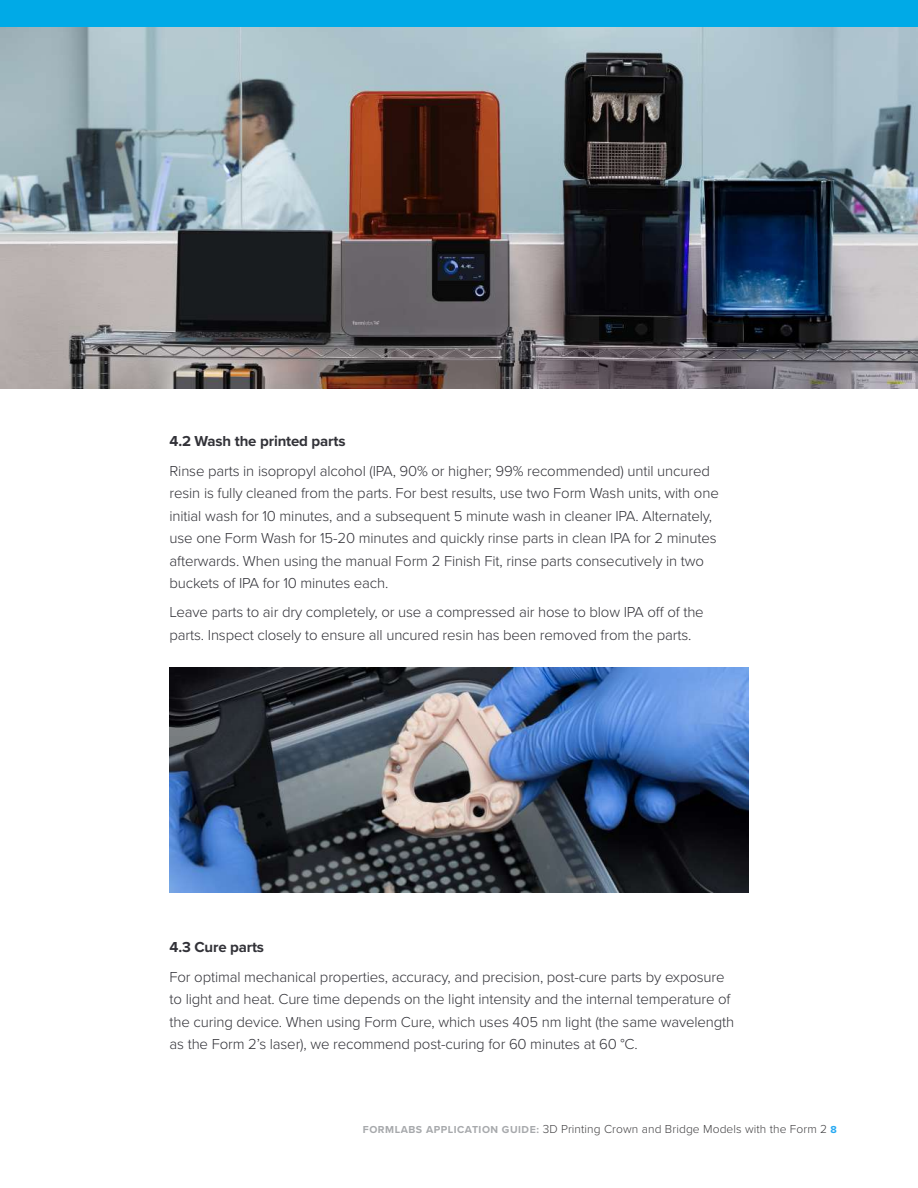
<style>
.page{position:relative;width:918px;height:1188px;background:#fff}
.page>*{position:absolute;margin:0;border:0;box-sizing:border-box;transform-origin:0 0}
.t1{font:300 15px/22.5px "Proxima Nova";letter-spacing:-.01em;color:#323238}
.t2{font:700 15px "Proxima Nova";letter-spacing:-.01em;color:#323238}
.t3{font:300 12px "Proxima Nova";letter-spacing:.01em;color:#414042}
.s1{font-weight:700;font-size:10.5px;color:#a7a9ac}
.s2{font-weight:700;font-size:10.5px;color:#26a9f2}
</style>
<div class="page">
<div style="left:0;top:0;width:918px;height:27px;background:#00aae7"></div>
<img style="left:0;top:27px;width:918px;height:362px">
<img style="left:170px;top:668px;width:578px;height:225px">
<p class="t2" style="left:170px;top:430px;width:177px">4.2 Wash the printed parts</p>
<p class="t1" style="left:170px;top:459px;width:551px">Rinse parts in isopropyl alcohol (IPA, 90% or higher; 99% recommended) until uncured resin is fully cleaned from the parts. For best results, use two Form Wash units, with one initial wash for 10 minutes, and a subsequent 5 minute wash in cleaner IPA. Alternately, use one Form Wash for 15-20 minutes and quickly rinse parts in clean IPA for 2 minutes afterwards. When using the manual Form 2 Finish Fit, rinse parts consecutively in two buckets of IPA for 10 minutes each.</p>
<p class="t1" style="left:170px;top:600px;width:536px">Leave parts to air dry completely, or use a compressed air hose to blow IPA off of the parts. Inspect closely to ensure all uncured resin has been removed from the parts.</p>
<p class="t2" style="left:170px;top:936px;width:96px">4.3 Cure parts</p>
<p class="t1" style="left:170px;top:965px;width:566px">For optimal mechanical properties, accuracy, and precision, post-cure parts by exposure to light and heat. Cure time depends on the light intensity and the internal temperature of the curing device. When using Form Cure, which uses 405 nm light (the same wavelength as the Form 2’s laser), we recommend post-curing for 60 minutes at 60 °C.</p>
<p class="t3" style="left:363px;top:1121px;width:476px"><span class="s1">FORMLABS APPLICATION GUIDE:</span> 3D Printing Crown and Bridge Models with the Form 2 <span class="s2">8</span></p>
</div>
